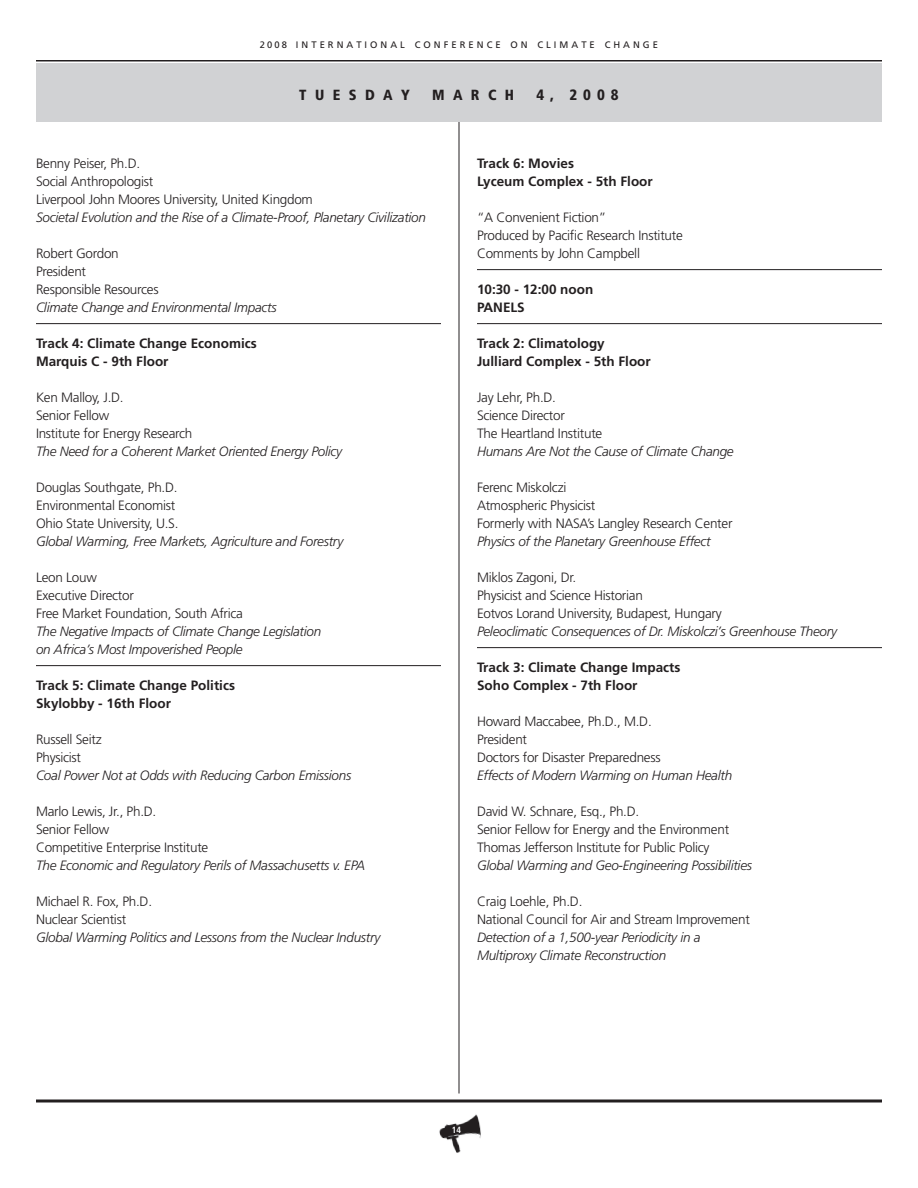
<style>
.page{position:relative;width:918px;height:1188px;background:#fff}
.page>*{position:absolute;margin:0;border:0;box-sizing:border-box;transform-origin:0 0}
.t1{font:900 condensed 15px "Frutiger";color:#231f20}
.t2{font:900 condensed 14.7px "Frutiger";letter-spacing:.57em;color:#231f20}
.Body{font:300 13.5px "Frutiger";letter-spacing:-.02em;color:#231f20}
.Body-2{font:italic 300 13.5px/18px "Frutiger";letter-spacing:-.02em;color:#231f20}
.Name{font:700 13.5px "Frutiger";color:#231f20}
.t3{font:9.45px "Frutiger";letter-spacing:.32em;color:#231f20}
.t4{font:700 condensed 9px "Frutiger";color:#fff}
.s1{font-size:9.3px}
</style>
<div class="page">
<img style="left:439px;top:1114px;width:42px;height:39px">
<hr style="left:459px;top:108px;width:1px;height:986px;background:#231f20">
<hr style="left:36px;top:1100px;width:846px;height:2px;background:#231f20">
<hr style="left:36px;top:60px;width:846px;height:2px;background:#231f20">
<div style="left:36px;top:63px;width:846px;height:59px;background:#d1d2d4"></div>
<hr style="left:36px;top:323px;width:405px;height:1px;background:#231f20">
<hr style="left:36px;top:665px;width:405px;height:1px;background:#231f20">
<hr style="left:477px;top:269px;width:405px;height:1px;background:#231f20">
<hr style="left:477px;top:323px;width:405px;height:1px;background:#231f20">
<hr style="left:477px;top:647px;width:405px;height:1px;background:#231f20">
<p class="t3" style="left:260px;top:39px;width:400px"><span class="s1">2008</span> INTERNATIONAL CONFERENCE ON CLIMATE CHANGE</p>
<p class="t2" style="left:299px;top:86px;width:112px">TUESDAY</p>
<p class="t2" style="left:432px;top:86px;width:84px">MARCH</p>
<p class="t1" style="left:536px;top:86px;width:84px">4, 2008</p>
<p class="Body" style="left:36px;top:156px;width:106px">Benny Peiser, Ph.D.</p>
<p class="Body" style="left:36px;top:174px;width:119px">Social Anthropologist</p>
<p class="Body" style="left:36px;top:192px;width:278px">Liverpool John Moores University, United Kingdom</p>
<p class="Body-2" style="left:36px;top:208px;width:392px">Societal Evolution and the Rise of a Climate-Proof, Planetary Civilization</p>
<p class="Body" style="left:36px;top:246px;width:84px">Robert Gordon</p>
<p class="Body" style="left:36px;top:264px;width:52px">President</p>
<p class="Body" style="left:36px;top:282px;width:124px">Responsible Resources</p>
<p class="Body-2" style="left:36px;top:298px;width:242px">Climate Change and Environmental Impacts</p>
<p class="Name" style="left:36px;top:335px;width:222px">Track 4: Climate Change Economics</p>
<p class="Name" style="left:36px;top:353px;width:134px">Marquis C - 9th Floor</p>
<p class="Body" style="left:36px;top:390px;width:89px">Ken Malloy, J.D.</p>
<p class="Body" style="left:36px;top:408px;width:75px">Senior Fellow</p>
<p class="Body" style="left:36px;top:426px;width:158px">Institute for Energy Research</p>
<p class="Body-2" style="left:36px;top:442px;width:308px">The Need for a Coherent Market Oriented Energy Policy</p>
<p class="Body" style="left:36px;top:480px;width:143px">Douglas Southgate, Ph.D.</p>
<p class="Body" style="left:36px;top:498px;width:141px">Environmental Economist</p>
<p class="Body" style="left:36px;top:516px;width:144px">Ohio State University, U.S.</p>
<p class="Body-2" style="left:36px;top:532px;width:309px">Global Warming, Free Markets, Agriculture and Forestry</p>
<p class="Body" style="left:36px;top:570px;width:62px">Leon Louw</p>
<p class="Body" style="left:36px;top:588px;width:99px">Executive Director</p>
<p class="Body" style="left:36px;top:606px;width:209px">Free Market Foundation, South Africa</p>
<p class="Body-2" style="left:36px;top:622px;width:287px">The Negative Impacts of Climate Change Legislation on Africa’s Most Impoverished People</p>
<p class="Name" style="left:36px;top:677px;width:201px">Track 5: Climate Change Politics</p>
<p class="Name" style="left:36px;top:695px;width:137px">Skylobby - 16th Floor</p>
<p class="Body" style="left:36px;top:732px;width:67px">Russell Seitz</p>
<p class="Body" style="left:36px;top:750px;width:47px">Physicist</p>
<p class="Body-2" style="left:36px;top:766px;width:317px">Coal Power Not at Odds with Reducing Carbon Emissions</p>
<p class="Body" style="left:36px;top:804px;width:122px">Marlo Lewis, Jr., Ph.D.</p>
<p class="Body" style="left:36px;top:822px;width:75px">Senior Fellow</p>
<p class="Body" style="left:36px;top:840px;width:174px">Competitive Enterprise Institute</p>
<p class="Body-2" style="left:36px;top:856px;width:331px">The Economic and Regulatory Perils of Massachusetts v. EPA</p>
<p class="Body" style="left:36px;top:894px;width:118px">Michael R. Fox, Ph.D.</p>
<p class="Body" style="left:36px;top:912px;width:92px">Nuclear Scientist</p>
<p class="Body-2" style="left:36px;top:928px;width:346px">Global Warming Politics and Lessons from the Nuclear Industry</p>
<p class="Name" style="left:477px;top:155px;width:99px">Track 6: Movies</p>
<p class="Name" style="left:477px;top:173px;width:177px">Lyceum Complex - 5th Floor</p>
<p class="Body" style="left:477px;top:210px;width:131px">“A Convenient Fiction”</p>
<p class="Body" style="left:477px;top:228px;width:207px">Produced by Pacific Research Institute</p>
<p class="Body" style="left:477px;top:246px;width:165px">Comments by John Campbell</p>
<p class="Name" style="left:477px;top:281px;width:118px">10:30 - 12:00 noon</p>
<p class="Name" style="left:477px;top:299px;width:49px">PANELS</p>
<p class="Name" style="left:477px;top:335px;width:129px">Track 2: Climatology</p>
<p class="Name" style="left:477px;top:353px;width:175px">Julliard Complex - 5th Floor</p>
<p class="Body" style="left:477px;top:390px;width:80px">Jay Lehr, Ph.D.</p>
<p class="Body" style="left:477px;top:408px;width:89px">Science Director</p>
<p class="Body" style="left:477px;top:426px;width:127px">The Heartland Institute</p>
<p class="Body-2" style="left:477px;top:442px;width:258px">Humans Are Not the Cause of Climate Change</p>
<p class="Body" style="left:477px;top:480px;width:91px">Ferenc Miskolczi</p>
<p class="Body" style="left:477px;top:498px;width:120px">Atmospheric Physicist</p>
<p class="Body" style="left:477px;top:516px;width:257px">Formerly with NASA’s Langley Research Center</p>
<p class="Body-2" style="left:477px;top:532px;width:235px">Physics of the Planetary Greenhouse Effect</p>
<p class="Body" style="left:477px;top:570px;width:101px">Miklos Zagoni, Dr.</p>
<p class="Body" style="left:477px;top:588px;width:167px">Physicist and Science Historian</p>
<p class="Body" style="left:477px;top:606px;width:246px">Eotvos Lorand University, Budapest, Hungary</p>
<p class="Body-2" style="left:477px;top:622px;width:362px">Peleoclimatic Consequences of Dr. Miskolczi’s Greenhouse Theory</p>
<p class="Name" style="left:477px;top:659px;width:205px">Track 3: Climate Change Impacts</p>
<p class="Name" style="left:477px;top:677px;width:162px">Soho Complex - 7th Floor</p>
<p class="Body" style="left:477px;top:714px;width:176px">Howard Maccabee, Ph.D., M.D.</p>
<p class="Body" style="left:477px;top:732px;width:52px">President</p>
<p class="Body" style="left:477px;top:750px;width:185px">Doctors for Disaster Preparedness</p>
<p class="Body-2" style="left:477px;top:766px;width:257px">Effects of Modern Warming on Human Health</p>
<p class="Body" style="left:477px;top:804px;width:164px">David W. Schnare, Esq., Ph.D.</p>
<p class="Body" style="left:477px;top:822px;width:254px">Senior Fellow for Energy and the Environment</p>
<p class="Body" style="left:477px;top:840px;width:234px">Thomas Jefferson Institute for Public Policy</p>
<p class="Body-2" style="left:477px;top:856px;width:277px">Global Warming and Geo-Engineering Possibilities</p>
<p class="Body" style="left:477px;top:894px;width:107px">Craig Loehle, Ph.D.</p>
<p class="Body" style="left:477px;top:912px;width:274px">National Council for Air and Stream Improvement</p>
<p class="Body-2" style="left:477px;top:928px;width:225px">Detection of a 1,500-year Periodicity in a<br>Multiproxy Climate Reconstruction</p>
<p class="t4" style="left:452px;top:1125px;width:6px">14</p>
</div>
